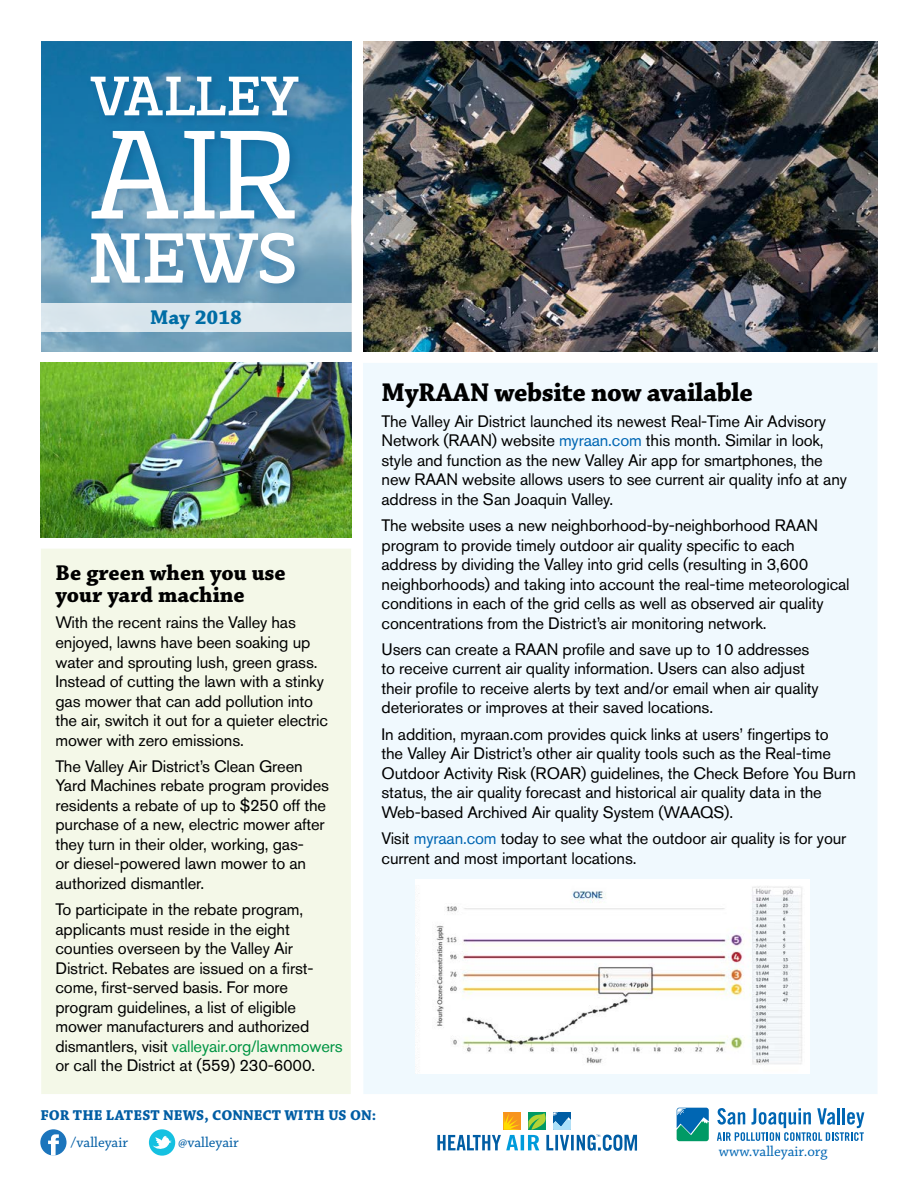
<style>
.page{position:relative;width:918px;height:1188px;background:#fff}
.page>*{position:absolute;margin:0;border:0;box-sizing:border-box;transform-origin:0 0}
.t1{font:700 27px "Chaparral Pro";letter-spacing:-.015em;color:#000}
.t2{font:700 22.5px/22.5px "Chaparral Pro";color:#000}
.t3{font:700 21px "Chaparral Pro";color:#006da5}
.t4{font:16.5px/19.5px "Akzidenz Grotesk BE";letter-spacing:-.01em;color:#000}
.t5{font:700 15px "Chaparral Pro";color:#005da4}
.t6{font:15px "Chaparral Pro";color:#005da4}
.t7{font:15px "Chaparral Pro";color:#0066b3}
.s1{color:#009543}
.s2{color:#0066b3}
</style>
<div class="page">
<svg style="left:41px;top:42px;width:310px;height:309px;background:#408ab3"></svg>
<div style="left:87px;top:72px;width:224px;height:55px;background:#044c82;opacity:.3"></div>
<svg style="left:91px;top:77px;width:207px;height:38px"></svg>
<div style="left:87px;top:126px;width:220px;height:105px;background:#044c82;opacity:.3"></div>
<svg style="left:92px;top:131px;width:203px;height:88px"></svg>
<div style="left:87px;top:228px;width:220px;height:67px;background:#044c82;opacity:.3"></div>
<svg style="left:91px;top:233px;width:204px;height:50px"></svg>
<div style="left:363px;top:363px;width:515px;height:731px;background:#f0f9fe"></div>
<div style="left:41px;top:549px;width:310px;height:545px;background:#f4f8e8"></div>
<div style="left:41px;top:303px;width:311px;height:28px;background:#dae6ed"></div>
<svg style="left:717px;top:1108px;width:147px;height:33px"></svg>
<svg style="left:676px;top:1107px;width:33px;height:35px"></svg>
<svg style="left:677px;top:1108px;width:32px;height:33px"></svg>
<div style="left:40px;top:1129px;width:27px;height:27px;background:#1c75bc;border-radius:50%"></div>
<svg style="left:48px;top:1134px;width:11px;height:22px"></svg>
<div style="left:149px;top:1129px;width:26px;height:27px;background:#15c1e1;border-radius:50%"></div>
<svg style="left:153px;top:1136px;width:19px;height:13px"></svg>
<svg style="left:437px;top:1112px;width:200px;height:39px"></svg>
<img style="left:363px;top:41px;width:515px;height:310px">
<img style="left:40px;top:363px;width:311px;height:175px">
<img style="left:416px;top:879px;width:393px;height:195px">
<p class="t3" style="left:150px;top:305px;width:93px">May 2018</p>
<h2 class="t2" style="left:56px;top:562px;width:232px">Be green when you use your yard machine</h2>
<p class="t4" style="left:56px;top:613px;width:274px">With the recent rains the Valley has enjoyed, lawns have been soaking up water and sprouting lush, green grass.<br>Instead of cutting the lawn with a stinky gas mower that can add pollution into the air, switch it out for a quieter electric mower with zero emissions.</p>
<p class="t4" style="left:56px;top:756px;width:275px">The Valley Air District’s Clean Green Yard Machines rebate program provides residents a rebate of up to $250 off the purchase of a new, electric mower after they turn in their older, working, gas-<br>or diesel-powered lawn mower to an authorized dismantler.</p>
<p class="t4" style="left:56px;top:899px;width:289px">To participate in the rebate program, applicants must reside in the eight counties overseen by the Valley Air District. Rebates are issued on a first&shy;come, first-served basis. For more program guidelines, a list of eligible mower manufacturers and authorized dismantlers, visit <span class="s1">valleyair.org/lawnmowers </span>or call the District at (559) 230-6000.</p>
<h1 class="t1" style="left:382px;top:376px;width:373px">MyRAAN website now available</h1>
<p class="t4" style="left:382px;top:411px;width:467px">The Valley Air District launched its newest Real-Time Air Advisory Network (RAAN) website <span class="s2">myraan.com</span> this month. Similar in look, style and function as the new Valley Air app for smartphones, the new RAAN website allows users to see current air quality info at any address in the San Joaquin Valley.</p>
<p class="t4" style="left:382px;top:515px;width:470px">The website uses a new neighborhood-by-neighborhood RAAN program to provide timely outdoor air quality specific to each address by dividing the Valley into grid cells (resulting in 3,600 neighborhoods) and taking into account the real-time meteorological conditions in each of the grid cells as well as observed air quality concentrations from the District’s air monitoring network.</p>
<p class="t4" style="left:382px;top:639px;width:439px">Users can create a RAAN profile and save up to 10 addresses to receive current air quality information. Users can also adjust their profile to receive alerts by text and/or email when air quality deteriorates or improves at their saved locations.</p>
<p class="t4" style="left:382px;top:724px;width:476px">In addition, myraan.com provides quick links at users’ fingertips to<br>the Valley Air District’s other air quality tools such as the Real-time Outdoor Activity Risk (ROAR) guidelines, the Check Before You Burn status, the air quality forecast and historical air quality data in the Web-based Archived Air quality System (WAAQS).</p>
<p class="t4" style="left:382px;top:828px;width:466px">Visit <span class="s2">myraan.com</span> today to see what the outdoor air quality is for your current and most important locations.</p>
<p class="t5" style="left:40px;top:1106px;width:337px">FOR THE LATEST NEWS, CONNECT WITH US ON:</p>
<p class="t6" style="left:71px;top:1134px;width:59px">/valleyair</p>
<p class="t6" style="left:178px;top:1134px;width:62px">@valleyair</p>
<p class="t7" style="left:719px;top:1143px;width:110px">www.valleyair.org</p>
</div>
